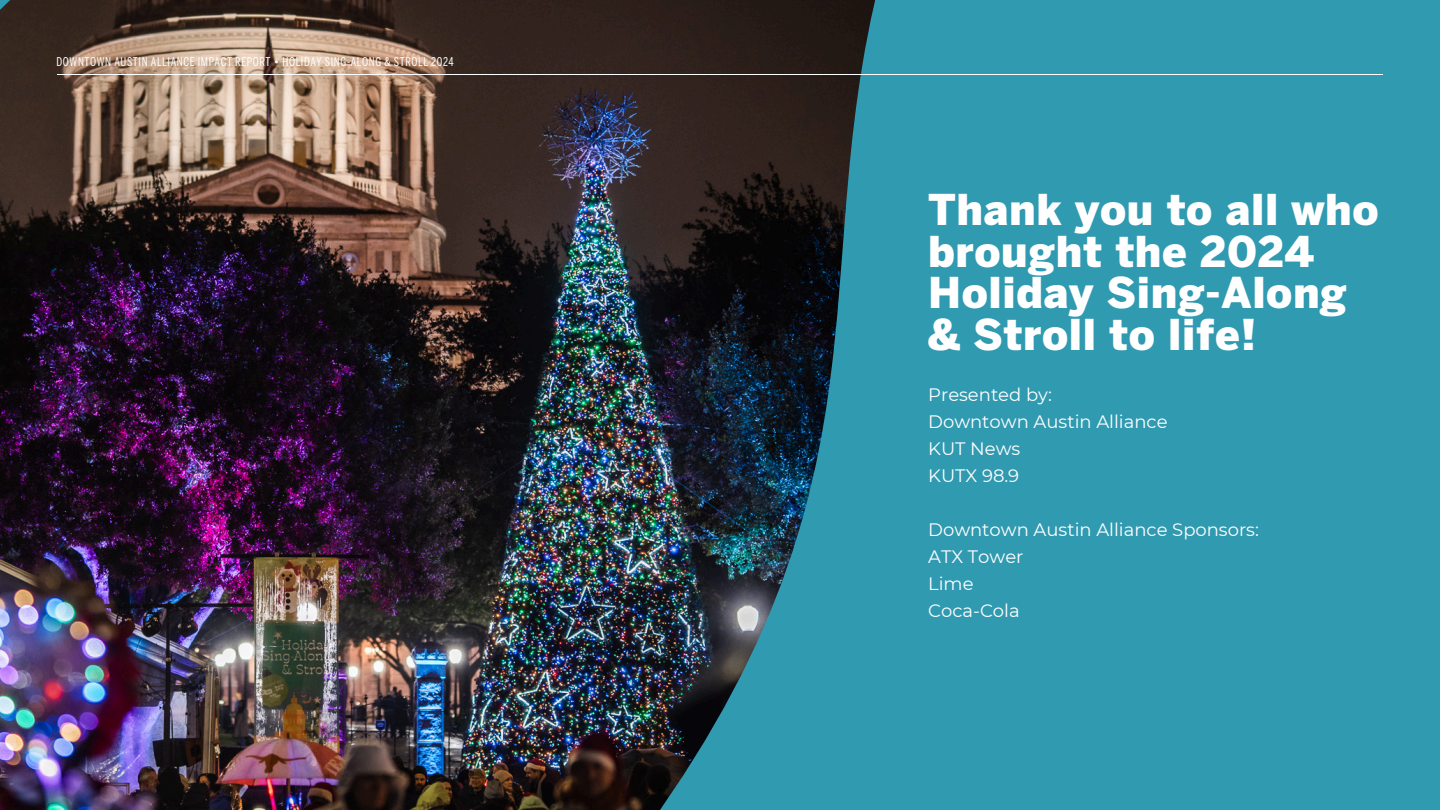
<style>
.page{position:relative;width:1440px;height:810px;background:#309ab1}
.page>*{position:absolute;margin:0;border:0;box-sizing:border-box;transform-origin:0 0}
.t1{font:900 42.15px/41.5px "Benton Sans";letter-spacing:.015em;color:#fff}
.t2{font:18px/27px "Montserrat";color:#fff}
.t3{font:12px "Benton Sans Comp";letter-spacing:.05em;color:#fff}
</style>
<div class="page">
<img style="left:0;top:0;width:876px;height:810px">
<hr style="left:58px;top:74px;width:1325px;height:1px;background:#fff">
<h2 class="t3" style="left:57px;top:55px;width:399px">DOWNTOWN AUSTIN ALLIANCE IMPACT REPORT • HOLIDAY SING-ALONG &amp; STROLL 2024</h2>
<p class="t1" style="left:928px;top:190px;width:452px">Thank you to all who brought the 2024<br>Holiday Sing-Along &amp; Stroll to life!</p>
<h1 class="t2" style="left:928px;top:381px;width:241px">Presented by:<br>Downtown Austin Alliance<br>KUT News<br>KUTX 98.9</h1>
<h2 class="t2" style="left:928px;top:516px;width:332px">Downtown Austin Alliance Sponsors:<br>ATX Tower<br>Lime<br>Coca-Cola</h2>
</div>
